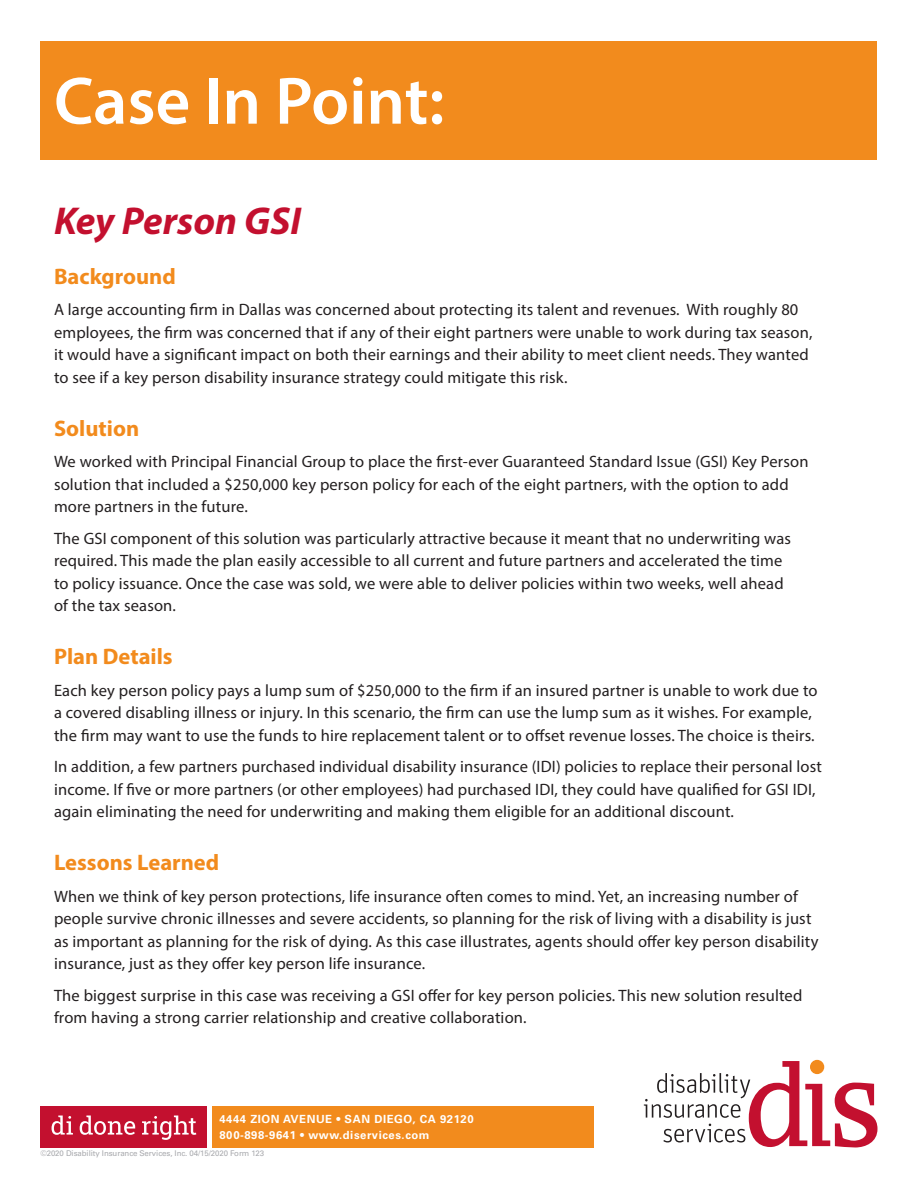
<style>
.page{position:relative;width:918px;height:1188px;background:#fff}
.page>*{position:absolute;margin:0;border:0;box-sizing:border-box;transform-origin:0 0}
.t1{font:600 67.5px "Myriad Pro";color:#fff}
.t2{font:italic 700 39px "Myriad Pro";color:#c3102f}
.t3{font:700 22.5px "Myriad Pro";color:#f28b1d}
.t4{font:16.5px/22.5px "Myriad Pro";letter-spacing:.01em;color:#231f20}
.t5{font:700 11.25px/16.5px "Univers LT Std";letter-spacing:.05em;color:#fff}
.t6{font:7.8px "Univers LT Std";letter-spacing:-.01em;color:#a8a9ad}
</style>
<div class="page">
<div style="left:213px;top:1106px;width:381px;height:42px;background:#f28b1d"></div>
<svg style="left:644px;top:1061px;width:234px;height:86px"></svg>
<div style="left:810px;top:1060px;width:14px;height:14px;background:#f28b1d;border-radius:50%"></div>
<div style="left:40px;top:1106px;width:167px;height:42px;background:#c3102f"></div>
<svg style="left:80px;top:1116px;width:55px;height:19px"></svg>
<svg style="left:52px;top:1116px;width:21px;height:19px"></svg>
<svg style="left:142px;top:1116px;width:54px;height:24px"></svg>
<div style="left:40px;top:41px;width:838px;height:119px;background:#f28b1d"></div>
<p class="t1" style="left:54px;top:58px;width:392px">Case In Point:</p>
<p class="t2" style="left:54px;top:196px;width:249px">Key Person GSI</p>
<p class="t3" style="left:54px;top:261px;width:123px">Background</p>
<p class="t4" style="left:54px;top:298px;width:760px">A large accounting firm in Dallas was concerned about protecting its talent and revenues. With roughly 80 employees, the firm was concerned that if any of their eight partners were unable to work during tax season, it would have a significant impact on both their earnings and their ability to meet client needs. They wanted to see if a key person disability insurance strategy could mitigate this risk.</p>
<p class="t3" style="left:54px;top:414px;width:87px">Solution</p>
<p class="t4" style="left:54px;top:450px;width:756px">We worked with Principal Financial Group to place the first-ever Guaranteed Standard Issue (GSI) Key Person solution that included a $250,000 key person policy for each of the eight partners, with the option to add more partners in the future.</p>
<p class="t4" style="left:54px;top:527px;width:739px">The GSI component of this solution was particularly attractive because it meant that no underwriting was required. This made the plan easily accessible to all current and future partners and accelerated the time to policy issuance. Once the case was sold, we were able to deliver policies within two weeks, well ahead of the tax season.</p>
<p class="t3" style="left:54px;top:642px;width:120px">Plan Details</p>
<p class="t4" style="left:54px;top:679px;width:765px">Each key person policy pays a lump sum of $250,000 to the firm if an insured partner is unable to work due to a covered disabling illness or injury. In this scenario, the firm can use the lump sum as it wishes. For example, the firm may want to use the funds to hire replacement talent or to offset revenue losses. The choice is theirs.</p>
<p class="t4" style="left:54px;top:755px;width:770px">In addition, a few partners purchased individual disability insurance (IDI) policies to replace their personal lost income. If five or more partners (or other employees) had purchased IDI, they could have qualified for GSI IDI, again eliminating the need for underwriting and making them eligible for an additional discount.</p>
<p class="t3" style="left:54px;top:848px;width:167px">Lessons Learned</p>
<p class="t4" style="left:54px;top:885px;width:766px">When we think of key person protections, life insurance often comes to mind. Yet, an increasing number of people survive chronic illnesses and severe accidents, so planning for the risk of living with a disability is just as important as planning for the risk of dying. As this case illustrates, agents should offer key person disability insurance, just as they offer key person life insurance.</p>
<p class="t4" style="left:54px;top:984px;width:750px">The biggest surprise in this case was receiving a GSI offer for key person policies. This new solution resulted from having a strong carrier relationship and creative collaboration.</p>
<p class="t5" style="left:220px;top:1111px;width:256px">4444 ZION AVENUE • SAN DIEGO, CA 92120<br>800-898-9641 • www.diservices.com</p>
<p class="t6" style="left:40px;top:1149px;width:225px">©2020 Disability Insurance Services, Inc. 04/15/2020 Form 123</p>
</div>
